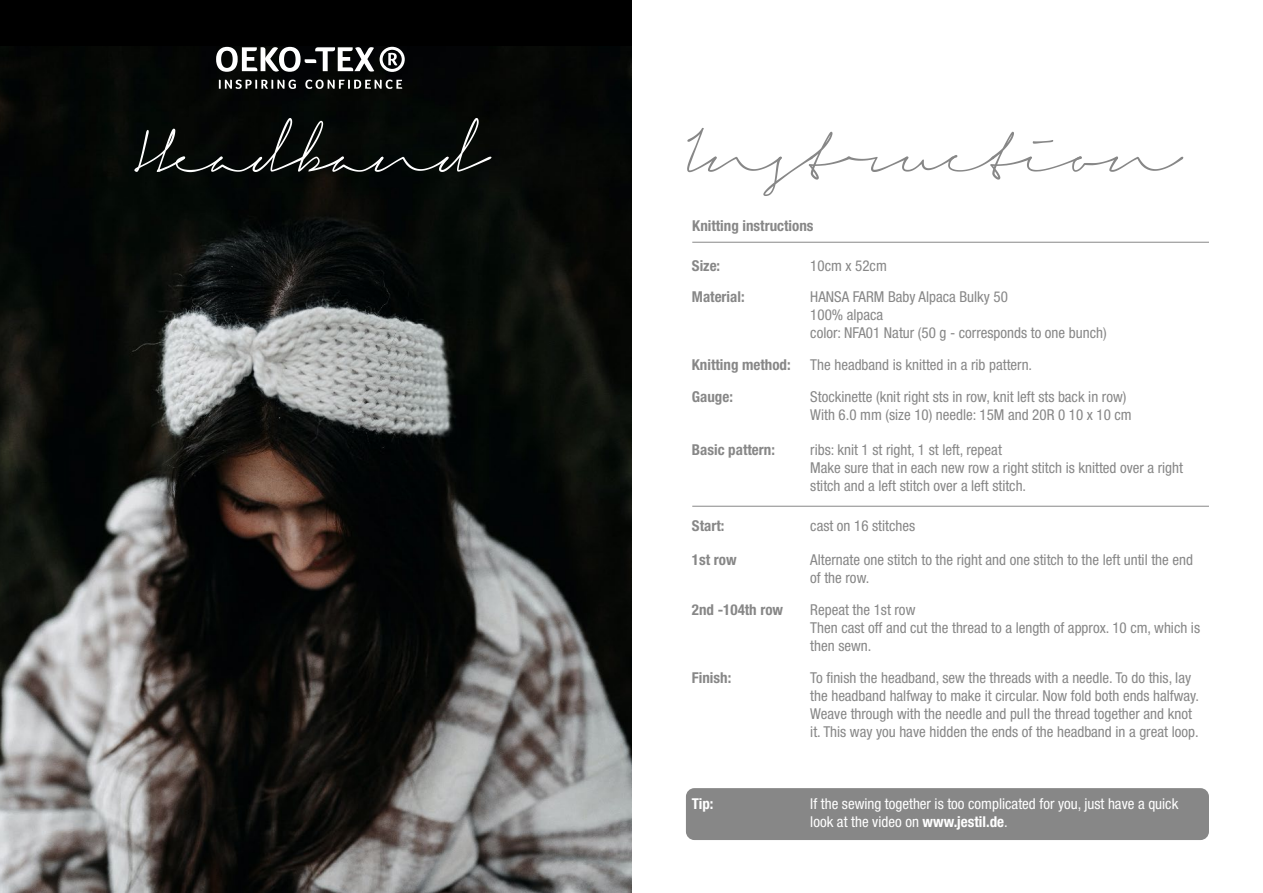
<style>
.page{position:relative;width:1263px;height:893px;background:#fff}
.page>*{position:absolute;margin:0;border:0;box-sizing:border-box;transform-origin:0 0}
.t1{font:500 54px "Signerica";color:#878787}
.t2{font:500 54px "Signerica";color:#fff}
.t3{font:condensed 15px/18px "Helvetica Neue LT Pro";color:#878787}
.t4{font:700 condensed 15px "Helvetica Neue LT Pro";color:#878787}
.t5{font:condensed 15px/18px "Helvetica Neue LT Pro";color:#fff}
.t6{font:700 condensed 15px "Helvetica Neue LT Pro";color:#fff}
.s1{font-weight:700}
</style>
<div class="page">
<div style="left:686px;top:788px;width:523px;height:52px;background:#878787;border-radius:9px"></div>
<div style="left:0;top:0;width:631px;height:893px;background:#000"></div>
<img style="left:0;top:47px;width:631px;height:846px">
<svg style="left:216px;top:47px;width:158px;height:25px"></svg>
<svg style="left:380px;top:47px;width:25px;height:25px"></svg>
<svg style="left:219px;top:80px;width:77px;height:9px"></svg>
<svg style="left:305px;top:80px;width:97px;height:9px"></svg>
<hr style="left:692px;top:506px;width:517px;height:1px;background:#878787">
<hr style="left:692px;top:242px;width:517px;height:1px;background:#878787">
<h1 class="t2" style="left:136px;top:121px;width:349px">Headband</h1>
<h1 class="t1" style="left:686px;top:121px;width:492px">Instruction</h1>
<p class="t4" style="left:692px;top:217px;width:123px">Knitting instructions</p>
<p class="t4" style="left:692px;top:256px;width:30px">Size:</p>
<p class="t3" style="left:810px;top:256px;width:78px">10cm x 52cm</p>
<p class="t4" style="left:692px;top:287px;width:54px">Material:</p>
<p class="t3" style="left:810px;top:287px;width:298px">HANSA FARM Baby Alpaca Bulky 50<br>100% alpaca<br>color: NFA01 Natur (50 g - corresponds to one bunch)</p>
<p class="t4" style="left:692px;top:355px;width:100px">Knitting method:</p>
<p class="t3" style="left:810px;top:355px;width:223px">The headband is knitted in a rib pattern.</p>
<p class="t4" style="left:692px;top:387px;width:43px">Gauge:</p>
<p class="t3" style="left:810px;top:387px;width:323px">Stockinette (knit right sts in row, knit left sts back in row)<br>With 6.0 mm (size 10) needle: 15M and 20R 0 10 x 10 cm</p>
<p class="t4" style="left:692px;top:440px;width:84px">Basic pattern:</p>
<p class="t3" style="left:810px;top:440px;width:374px">ribs: knit 1 st right, 1 st left, repeat<br>Make sure that in each new row a right stitch is knitted over a right stitch and a left stitch over a left stitch.</p>
<p class="t4" style="left:692px;top:517px;width:34px">Start:</p>
<p class="t3" style="left:810px;top:517px;width:106px">cast on 16 stitches</p>
<p class="t4" style="left:692px;top:551px;width:46px">1st row</p>
<p class="t3" style="left:810px;top:551px;width:384px">Alternate one stitch to the right and one stitch to the left until the end of the row.</p>
<p class="t4" style="left:692px;top:601px;width:93px">2nd -104th row</p>
<p class="t3" style="left:810px;top:601px;width:391px">Repeat the 1st row<br>Then cast off and cut the thread to a length of approx. 10 cm, which is then sewn.</p>
<p class="t4" style="left:692px;top:669px;width:41px">Finish:</p>
<p class="t3" style="left:810px;top:669px;width:390px">To finish the headband, sew the threads with a needle. To do this, lay the headband halfway to make it circular. Now fold both ends halfway.<br>Weave through with the needle and pull the thread together and knot it. This way you have hidden the ends of the headband in a great loop.</p>
<p class="t6" style="left:692px;top:794px;width:23px">Tip:</p>
<p class="t5" style="left:810px;top:794px;width:370px">If the sewing together is too complicated for you, just have a quick look at the video on <span class="s1">www.jestil.de</span>.</p>
</div>
